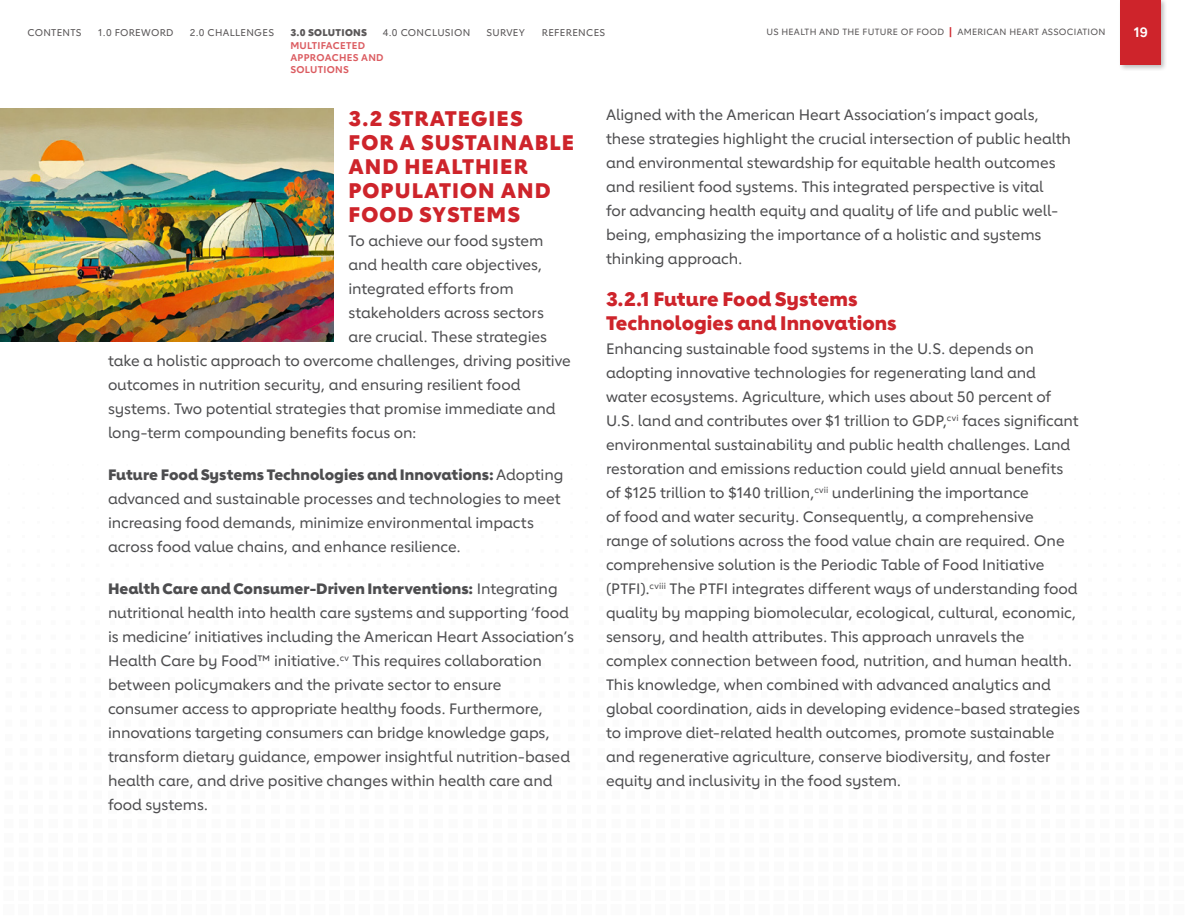
<style>
.page{position:relative;width:1188px;height:918px;background:#fff}
.page>*{position:absolute;margin:0;border:0;box-sizing:border-box;transform-origin:0 0}
.Sub_Hd1{font:800 21px/24px "Lub Dub";letter-spacing:.05em;color:#ce242b}
.Sub_Hd2{font:800 19.5px/24px "Lub Dub";letter-spacing:.005em;color:#ce242b}
.Body_Copy_10PT{font:500 15px/24px "Lub Dub";letter-spacing:-.005em;color:#4d4d4f}
.t1{font:700 13.5px "Lub Dub";color:#fff}
.t2{font:500 9.75px "Lub Dub";letter-spacing:.03em;color:#5a5758}
.t3{font:700 9.75px/12px "Lub Dub";letter-spacing:.03em;color:#db5b60}
.t4{font:800 9.75px "Lub Dub";letter-spacing:.03em;color:#5a5758}
.t5{font:500 9px "Lub Dub";letter-spacing:.03em;color:#5a5758}
.s1{font-weight:700;font-size:10.5px;color:#ce242b}
.s2{font-weight:800}
</style>
<div class="page">
<img style="left:0;top:108px;width:333px;height:234px">
<div style="left:1118px;top:0;width:50px;height:71px;background:#231f20;opacity:.3"></div>
<div style="left:1120px;top:0;width:41px;height:65px;background:#ce242b"></div>
<p class="t2" style="left:27px;top:27px;width:56px">CONTENTS</p>
<p class="t2" style="left:98px;top:27px;width:77px">1.0 FOREWORD</p>
<p class="t2" style="left:190px;top:27px;width:86px">2.0 CHALLENGES</p>
<p class="t2" style="left:383px;top:27px;width:89px">4.0 CONCLUSION</p>
<p class="t2" style="left:487px;top:27px;width:40px">SURVEY</p>
<p class="t2" style="left:542px;top:27px;width:65px">REFERENCES</p>
<p class="t1" style="left:1134px;top:24px;width:16px">19</p>
<p class="t3" style="left:290px;top:39px;width:95px">MULTIFACETED<br>APPROACHES AND<br>SOLUTIONS</p>
<p class="t5" style="left:766px;top:27px;width:341px">US HEALTH AND THE FUTURE OF FOOD <span class="s1">|</span> AMERICAN HEART ASSOCIATION</p>
<p class="t4" style="left:290px;top:27px;width:78px">3.0 SOLUTIONS</p>
<p class="Sub_Hd1" style="left:348px;top:106px;width:227px">3.2 STRATEGIES<br>FOR A SUSTAINABLE<br>AND HEALTHIER<br>POPULATION AND<br>FOOD SYSTEMS</p>
<p class="Body_Copy_10PT" style="left:348px;top:229px;width:196px">To achieve our food system</p>
<p class="Body_Copy_10PT" style="left:348px;top:253px;width:195px">and health care objectives,</p>
<p class="Body_Copy_10PT" style="left:348px;top:277px;width:167px">integrated efforts from</p>
<p class="Body_Copy_10PT" style="left:348px;top:301px;width:197px">stakeholders across sectors</p>
<p class="Body_Copy_10PT" style="left:348px;top:325px;width:200px">are crucial. These strategies</p>
<p class="Body_Copy_10PT" style="left:108px;top:349px;width:464px">take a holistic approach to overcome challenges, driving positive</p>
<p class="Body_Copy_10PT" style="left:108px;top:373px;width:414px">outcomes in nutrition security, and ensuring resilient food</p>
<p class="Body_Copy_10PT" style="left:108px;top:397px;width:449px">systems. Two potential strategies that promise immediate and</p>
<p class="Body_Copy_10PT" style="left:108px;top:421px;width:310px">long-term compounding benefits focus on:</p>
<p class="Body_Copy_10PT" style="left:108px;top:463px;width:457px"><span class="s2">Future Food Systems Technologies and Innovations:</span> Adopting advanced and sustainable processes and technologies to meet increasing food demands, minimize environmental impacts across food value chains, and enhance resilience.</p>
<p class="Body_Copy_10PT" style="left:108px;top:577px;width:467px"><span class="s2">Health Care and Consumer-Driven Interventions:</span> Integrating nutritional health into health care systems and supporting ‘food is medicine’ initiatives including the American Heart Association’s Health Care by Food™ initiative.<sup>cv</sup> This requires collaboration between policymakers and the private sector to ensure consumer access to appropriate healthy foods. Furthermore, innovations targeting consumers can bridge knowledge gaps, transform dietary guidance, empower insightful nutrition-based health care, and drive positive changes within health care and food systems.</p>
<p class="Body_Copy_10PT" style="left:606px;top:103px;width:467px">Aligned with the American Heart Association’s impact goals, these strategies highlight the crucial intersection of public health and environmental stewardship for equitable health outcomes and resilient food systems. This integrated perspective is vital<br>for advancing health equity and quality of life and public well&shy;being, emphasizing the importance of a holistic and systems thinking approach.</p>
<p class="Sub_Hd2" style="left:606px;top:287px;width:292px">3.2.1 Future Food Systems<br>Technologies and Innovations</p>
<p class="Body_Copy_10PT" style="left:606px;top:337px;width:475px">Enhancing sustainable food systems in the U.S. depends on adopting innovative technologies for regenerating land and water ecosystems. Agriculture, which uses about 50 percent of U.S. land and contributes over $1 trillion to GDP,<sup>cvi</sup> faces significant environmental sustainability and public health challenges. Land restoration and emissions reduction could yield annual benefits of $125 trillion to $140 trillion,<sup>cvii</sup> underlining the importance<br>of food and water security. Consequently, a comprehensive range of solutions across the food value chain are required. One comprehensive solution is the Periodic Table of Food Initiative (PTFI).<sup>cviii</sup> The PTFI integrates different ways of understanding food quality by mapping biomolecular, ecological, cultural, economic, sensory, and health attributes. This approach unravels the complex connection between food, nutrition, and human health.<br>This knowledge, when combined with advanced analytics and global coordination, aids in developing evidence-based strategies to improve diet-related health outcomes, promote sustainable and regenerative agriculture, conserve biodiversity, and foster equity and inclusivity in the food system.</p>
</div>
